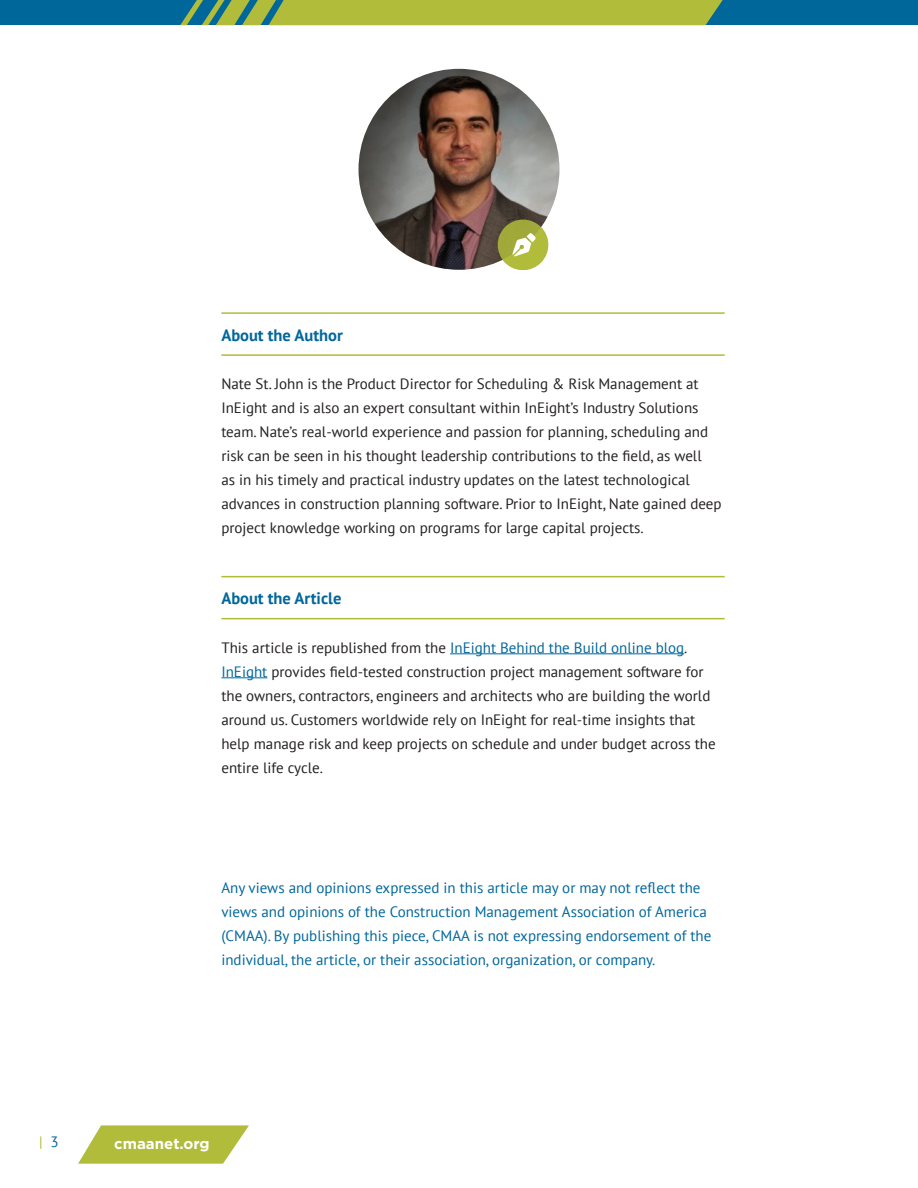
<style>
.page{position:relative;width:918px;height:1188px;background:#fff}
.page>*{position:absolute;margin:0;border:0;box-sizing:border-box;transform-origin:0 0}
.Heading_2{font:700 16.5px "PT Sans";color:#00679b}
.BodyText{font:15px/24px "PT Sans";color:#231f20}
.Heading_4{font:15px/24px "PT Sans";color:#00679b}
.t1{font:700 15px "Gotham";color:#fff}
.t2{font:15px "PT Sans";color:#b0bc3a}
.s1{color:#00679b}
</style>
<div class="page">
<svg style="left:78px;top:1125px;width:171px;height:39px"></svg>
<div style="left:0;top:0;width:918px;height:25px;background:#00679b"></div>
<svg style="left:180px;top:0;width:543px;height:25px"></svg>
<hr style="left:221px;top:312px;width:504px;height:2px;background:#b0bc3a">
<hr style="left:221px;top:354px;width:504px;height:2px;background:#b0bc3a">
<hr style="left:221px;top:576px;width:504px;height:1px;background:#b0bc3a">
<hr style="left:221px;top:618px;width:504px;height:1px;background:#b0bc3a">
<hr style="left:450px;top:653px;width:234px;height:1px;background:#00679b">
<hr style="left:221px;top:677px;width:46px;height:1px;background:#00679b">
<img style="left:359px;top:69px;width:200px;height:201px;border-radius:100px">
<div style="left:498px;top:220px;width:50px;height:50px;background:#9fa839;border-radius:50%"></div>
<svg style="left:503px;top:227px;width:45px;height:43px"></svg>
<p class="Heading_2" style="left:221px;top:324px;width:123px">About the Author</p>
<p class="BodyText" style="left:221px;top:372px;width:502px">Nate St. John is the Product Director for Scheduling &amp; Risk Management at InEight and is also an expert consultant within InEight’s Industry Solutions team. Nate’s real-world experience and passion for planning, scheduling and risk can be seen in his thought leadership contributions to the field, as well<br>as in his timely and practical industry updates on the latest technological advances in construction planning software. Prior to InEight, Nate gained deep project knowledge working on programs for large capital projects.</p>
<p class="Heading_2" style="left:221px;top:588px;width:121px">About the Article</p>
<p class="BodyText" style="left:221px;top:635px;width:496px">This article is republished from the <span class="s1">InEight Behind the Build online blog</span>.<br><span class="s1">InEight</span> provides field-tested construction project management software for the owners, contractors, engineers and architects who are building the world around us. Customers worldwide rely on InEight for real-time insights that help manage risk and keep projects on schedule and under budget across the entire life cycle.</p>
<p class="Heading_4" style="left:221px;top:875px;width:492px">Any views and opinions expressed in this article may or may not reflect the views and opinions of the Construction Management Association of America (CMAA). By publishing this piece, CMAA is not expressing endorsement of the individual, the article, or their association, organization, or company.</p>
<p class="t2" style="left:39px;top:1132px;width:21px">| <span class="s1">3</span></p>
<p class="t1" style="left:114px;top:1134px;width:97px">cmaanet.org</p>
</div>
